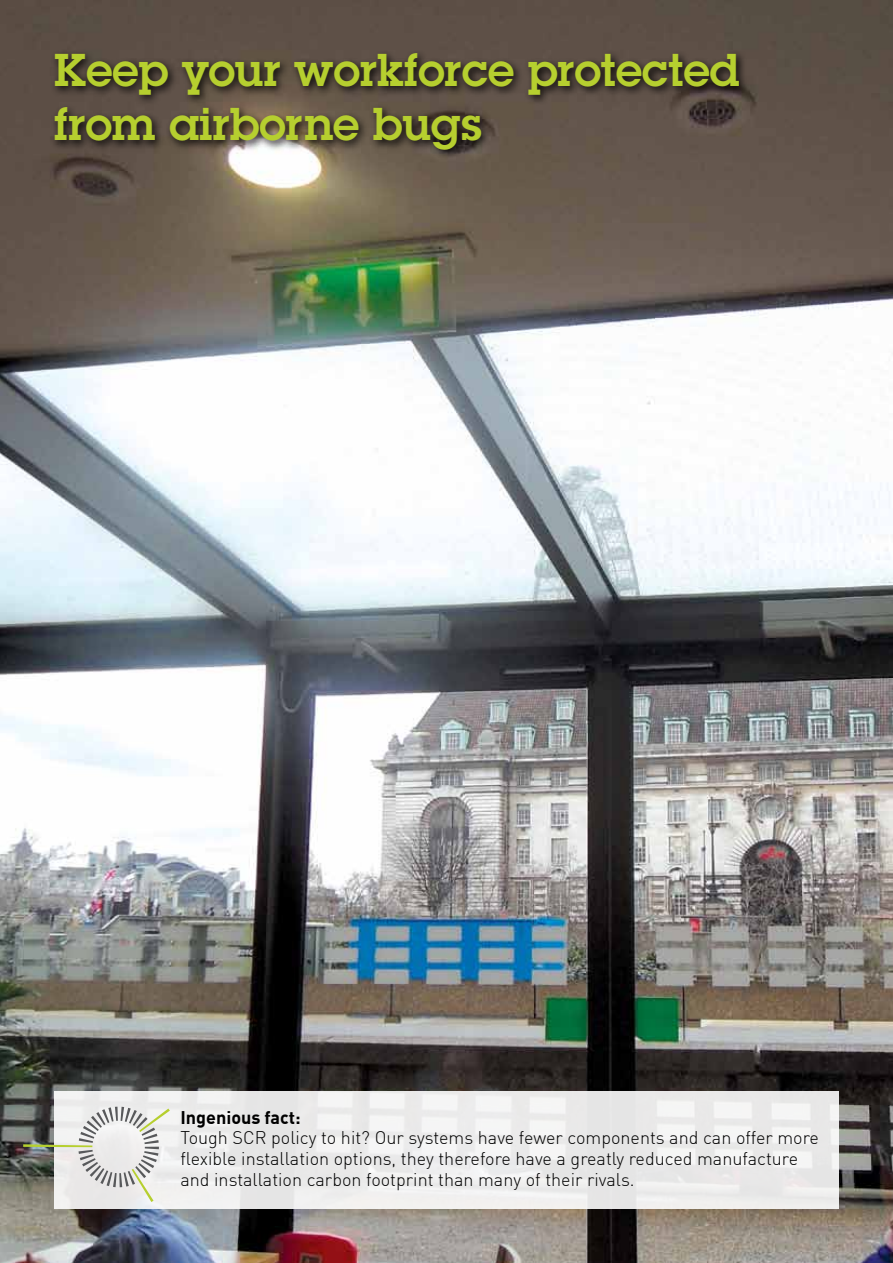
<style>
.page{position:relative;width:893px;height:1263px;background:#fff}
.page>*{position:absolute;margin:0;border:0;box-sizing:border-box;transform-origin:0 0}
.t1{font:600 45px/54px "Lubalin Graph Std";color:#b6cf2f}
.t2{font:300 18px/20.7px "DIN Offc";color:#000}
.t3{font:700 18px "DIN Offc";color:#000}
</style>
<div class="page">
<img style="left:0;top:0;width:893px;height:1263px">
<div style="left:54px;top:1091px;width:785px;height:118px;background:#ebeaea"></div>
<svg style="left:23px;top:1107px;width:147px;height:95px"></svg>
<div style="left:50px;top:49px;width:700px;height:112px;background:#000;opacity:.9"></div>
<h1 class="t1" style="left:54px;top:43px;width:687px">Keep your workforce protected from airborne bugs</h1>
<p class="t3" style="left:180px;top:1105px;width:122px">Ingenious fact:</p>
<p class="t2" style="left:180px;top:1127px;width:640px">Tough SCR policy to hit? Our systems have fewer components and can offer more flexible installation options, they therefore have a greatly reduced manufacture and installation carbon footprint than many of their rivals.</p>
</div>
